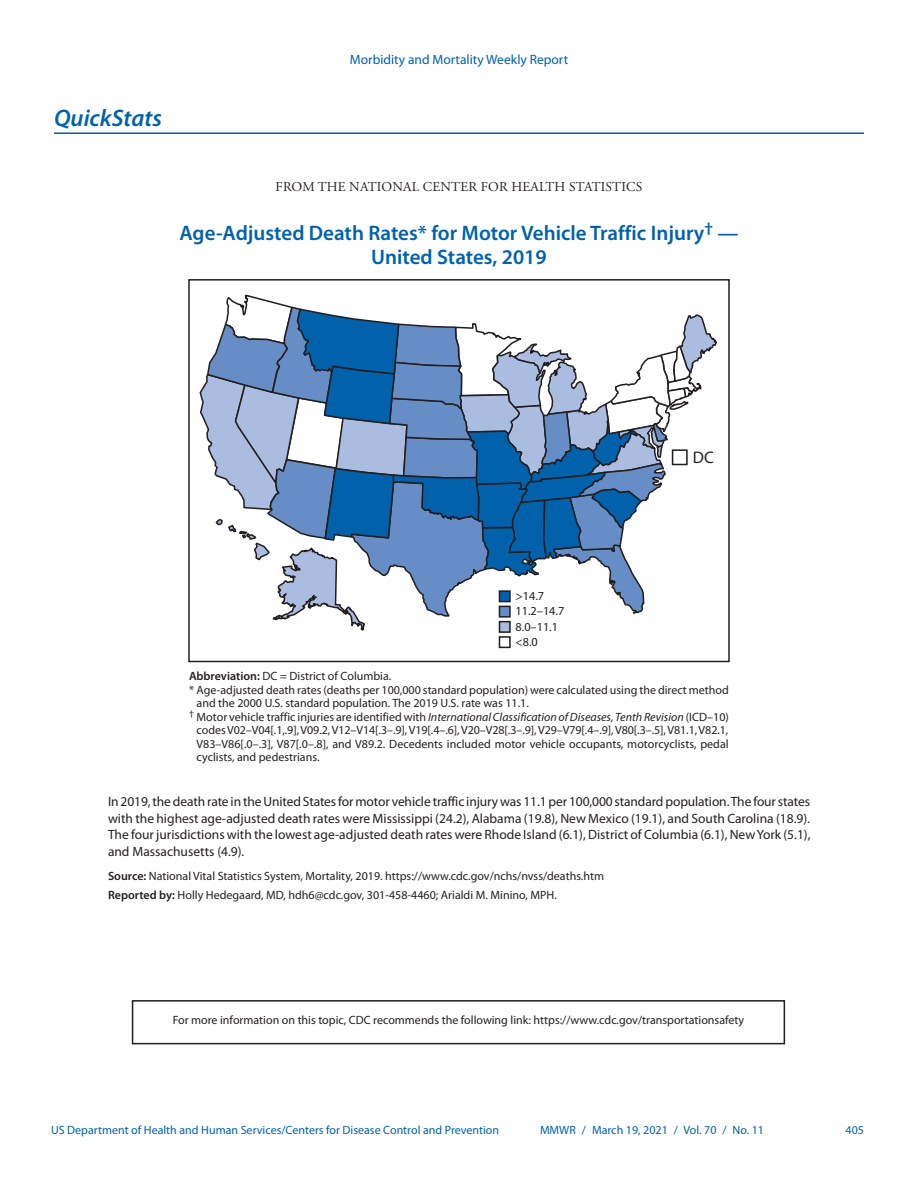
<style>
.page{position:relative;width:918px;height:1188px;background:#fff}
.page>*{position:absolute;margin:0;border:0;box-sizing:border-box;transform-origin:0 0}
.Kicker{font:italic 600 24px "Myriad Pro";color:#0161ab}
.QuickStats_Title{font:600 21px/24px "Myriad Pro";color:#0161ab;text-align:center}
.t1{font:16.8px "Myriad Pro";color:#231f20}
.qs_text_9_pt{font:13.5px/16.5px "Myriad Pro";color:#231f20;text-align:justify}
.Nat_l_Center_for_Hea{font:13.5px "Adobe Garamond Pro";letter-spacing:.015em;color:#231f20}
.t2{font:13.5px "Myriad Pro";color:#0161ab}
.t3{font:12.3px/15.3px "Myriad Pro";color:#231f20}
.Figure_Footnote{font:12px/13.5px "Myriad Pro";color:#231f20}
.qs_source_first{font:12px "Myriad Pro";color:#231f20}
.t4{font:12px "Myriad Pro";color:#0161ab}
.QS_-_boxed_URL_-_For{font:12px "Myriad Pro";color:#231f20}
.Abbreviations{font:12px "Myriad Pro";color:#231f20}
.s1{font-weight:600}
.s2{font-style:italic}
</style>
<div class="page">
<hr style="left:54px;top:132px;width:810px;height:2px;background:#0161ab">
<div style="left:499px;top:636px;width:12px;height:12px;border:2px solid #231f20"></div>
<svg style="left:199px;top:132px;width:520px;height:506px"></svg>
<div style="left:673px;top:450px;width:14px;height:15px;background:#fff"></div>
<div style="left:672px;top:449px;width:16px;height:16px;border:2px solid #231f20"></div>
<div style="left:188px;top:279px;width:542px;height:383px;border:2px solid #231f20"></div>
<div style="left:132px;top:1000px;width:653px;height:44px;border:2px solid #231f20"></div>
<h1 class="Kicker" style="left:54px;top:103px;width:110px">QuickStats</h1>
<p class="t2" style="left:350px;top:51px;width:220px">Morbidity and Mortality Weekly Report</p>
<p class="Nat_l_Center_for_Hea" style="left:276px;top:178px;width:368px">FROM THE NATIONAL CENTER FOR HEALTH STATISTICS</p>
<h2 class="QuickStats_Title" style="left:180px;top:221px;width:560px">Age-Adjusted Death Rates* for Motor Vehicle Traffic Injury<sup>†</sup> —<br>United States, 2019</h2>
<p class="t3" style="left:516px;top:588px;width:50px">&gt;14.7<br>11.2–14.7<br>8.0–11.1 &lt;8.0</p>
<p class="t1" style="left:693px;top:447px;width:22px">DC</p>
<p class="Abbreviations" style="left:189px;top:669px;width:204px"><span class="s1">Abbreviation:</span> DC = District of Columbia.</p>
<p class="Figure_Footnote" style="left:197px;top:683px;width:534px;text-indent:-8px">* Age-adjusted death rates (deaths per 100,000 standard population) were calculated using the direct method and the 2000 U.S. standard population. The 2019 U.S. rate was 11.1.</p>
<p class="Figure_Footnote" style="left:197px;top:710px;width:534px;text-align:justify;text-indent:-8px"><sup>†</sup> Motor vehicle traffic injuries are identified with <span class="s2">International Classification of Diseases, Tenth Revision</span> (ICD–10) codes V02–V04[.1,.9], V09.2, V12–V14[.3–.9], V19[.4–.6], V20–V28[.3–.9], V29–V79[.4–.9], V80[.3–.5], V81.1, V82.1, V83–V86[.0–.3], V87[.0–.8], and V89.2. Decedents included motor vehicle occupants, motorcyclists, pedal cyclists, and pedestrians.</p>
<p class="qs_text_9_pt" style="left:108px;top:793px;width:704px">In 2019, the death rate in the United States for motor vehicle traffic injury was 11.1 per 100,000 standard population. The four states with the highest age-adjusted death rates were Mississippi (24.2), Alabama (19.8), New Mexico (19.1), and South Carolina (18.9).<br>The four jurisdictions with the lowest age-adjusted death rates were Rhode Island (6.1), District of Columbia (6.1), New York (5.1), and Massachusetts (4.9).</p>
<p class="qs_source_first" style="left:108px;top:868px;width:498px"><span class="s1">Source:</span> National Vital Statistics System, Mortality, 2019. https://www.cdc.gov/nchs/nvss/deaths.htm</p>
<p class="qs_source_first" style="left:108px;top:888px;width:450px"><span class="s1">Reported by:</span> Holly Hedegaard, MD, hdh6@cdc.gov, 301-458-4460; Arialdi M. Minino, MPH.</p>
<p class="QS_-_boxed_URL_-_For" style="left:173px;top:1013px;width:573px">For more information on this topic, CDC recommends the following link: https://www.cdc.gov/transportationsafety</p>
<p class="t4" style="left:51px;top:1123px;width:450px">US Department of Health and Human Services/Centers for Disease Control and Prevention</p>
<p class="t4" style="left:540px;top:1123px;width:226px">MMWR / March 19, 2021 / Vol. 70 / No. 11</p>
<p class="t4" style="left:846px;top:1123px;width:20px">405</p>
</div>
